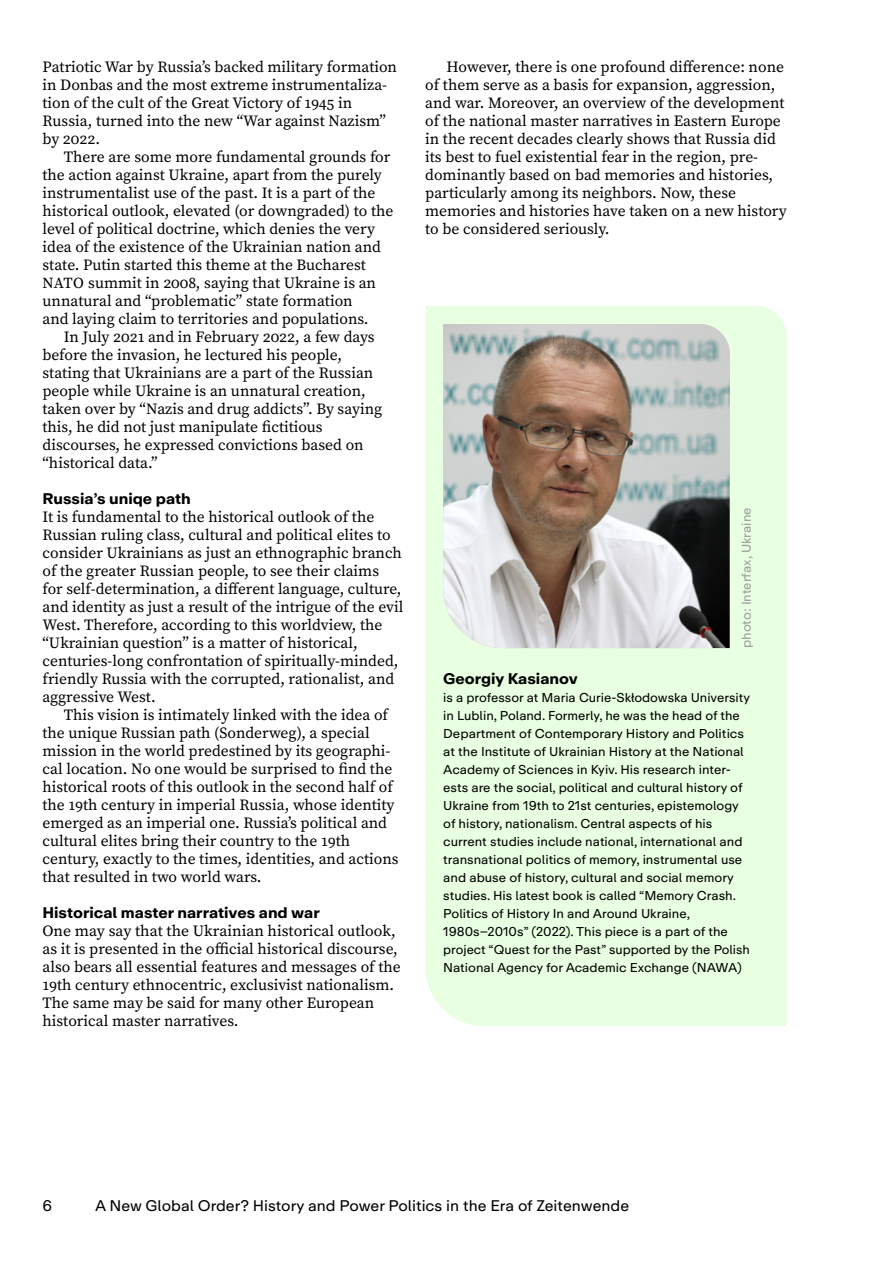
<style>
.page{position:relative;width:893px;height:1263px;background:#fff}
.page>*{position:absolute;margin:0;border:0;box-sizing:border-box;transform-origin:0 0}
.t1{font:15.6px/18px "Source Serif Pro";color:#000}
.t2{font:700 15.3px "Koerber Repro";color:#000}
.t3{font:15.3px "Koerber Repro";color:#000}
.t4{font:12.75px/18px "Koerber Repro";color:#000}
.t5{font:12.75px "Koerber Repro";color:#9c9c9d}
.s1{font-size:15.3px}
</style>
<div class="page">
<div style="left:425px;top:306px;width:362px;height:720px;background:#e8ffe1"></div>
<img style="left:443px;top:324px;width:287px;height:324px">
<p class="t1" style="left:43px;top:58px;width:356px">Patriotic War by Russia’s backed military formation in Donbas and the most extreme instrumentaliza&shy;tion of the cult of the Great Victory of 1945 in Russia, turned into the new “War against Nazism” by 2022.</p>
<p class="t1" style="left:43px;top:148px;width:352px;text-indent:21px">There are some more fundamental grounds for the action against Ukraine, apart from the purely instrumentalist use of the past. It is a part of the historical outlook, elevated (or downgraded) to the level of political doctrine, which denies the very idea of the existence of the Ukrainian nation and state. Putin started this theme at the Bucharest <span class="s1">NATO</span> summit in 2008, saying that Ukraine is an unnatural and “problematic” state formation<br>and laying claim to territories and populations.</p>
<p class="t1" style="left:43px;top:328px;width:341px;text-indent:21px">In July 2021 and in February 2022, a few days before the invasion, he lectured his people, stating that Ukrainians are a part of the Russian people while Ukraine is an unnatural creation, taken over by “Nazis and drug addicts”. By saying this, he did not just manipulate fictitious discourses, he expressed convictions based on “historical data.”</p>
<p class="t2" style="left:43px;top:488px;width:150px">Russia’s uniqe path</p>
<p class="t1" style="left:43px;top:508px;width:362px">It is fundamental to the historical outlook of the Russian ruling class, cultural and political elites to consider Ukrainians as just an ethnographic branch of the greater Russian people, to see their claims<br>for self-determination, a different language, culture, and identity as just a result of the intrigue of the evil West. Therefore, according to this worldview, the “Ukrainian question” is a matter of historical, centuries-long confrontation of spiritually-minded, friendly Russia with the corrupted, rationalist, and aggressive West.</p>
<p class="t1" style="left:43px;top:706px;width:358px;text-indent:21px">This vision is intimately linked with the idea of the unique Russian path (Sonderweg), a special mission in the world predestined by its geographi&shy;cal location. No one would be surprised to find the historical roots of this outlook in the second half of the 19th century in imperial Russia, whose identity emerged as an imperial one. Russia’s political and cultural elites bring their country to the 19th century, exactly to the times, identities, and actions that resulted in two world wars.</p>
<p class="t2" style="left:43px;top:902px;width:279px">Historical master narratives and war</p>
<p class="t1" style="left:43px;top:922px;width:360px">One may say that the Ukrainian historical outlook, as it is presented in the official historical discourse, also bears all essential features and messages of the 19th century ethnocentric, exclusivist nationalism.<br>The same may be said for many other European historical master narratives.</p>
<p class="t1" style="left:425px;top:58px;width:363px;text-indent:21px">However, there is one profound difference: none of them serve as a basis for expansion, aggression, and war. Moreover, an overview of the development of the national master narratives in Eastern Europe in the recent decades clearly shows that Russia did its best to fuel existential fear in the region, pre&shy;dominantly based on bad memories and histories, particularly among its neighbors. Now, these memories and histories have taken on a new history to be considered seriously.</p>
<p class="t5" style="left:738px;top:648px;width:142px;rotate:-90deg">photo: Interfax, Ukraine</p>
<p class="t2" style="left:443px;top:668px;width:136px">Georgiy Kasianov</p>
<p class="t4" style="left:443px;top:689px;width:308px">is a professor at Maria Curie-Skłodowska University in Lublin, Poland. Formerly, he was the head of the Department of Contemporary History and Politics at the Institute of Ukrainian History at the National Academy of Sciences in Kyiv. His research inter&shy;ests are the social, political and cultural history of Ukraine from 19th to 21st centuries, epistemology of history, nationalism. Central aspects of his current studies include national, international and transnational politics of memory, instrumental use and abuse of history, cultural and social memory studies. His latest book is called “Memory Crash.<br>Politics of History In and Around Ukraine, 1980s–2010s” (2022). This piece is a part of the project “Quest for the Past” supported by the Polish National Agency for Academic Exchange (NAWA)</p>
<p class="t3" style="left:43px;top:1195px;width:11px">6</p>
<p class="t3" style="left:95px;top:1195px;width:536px">A New Global Order? History and Power Politics in the Era of Zeitenwende</p>
</div>
